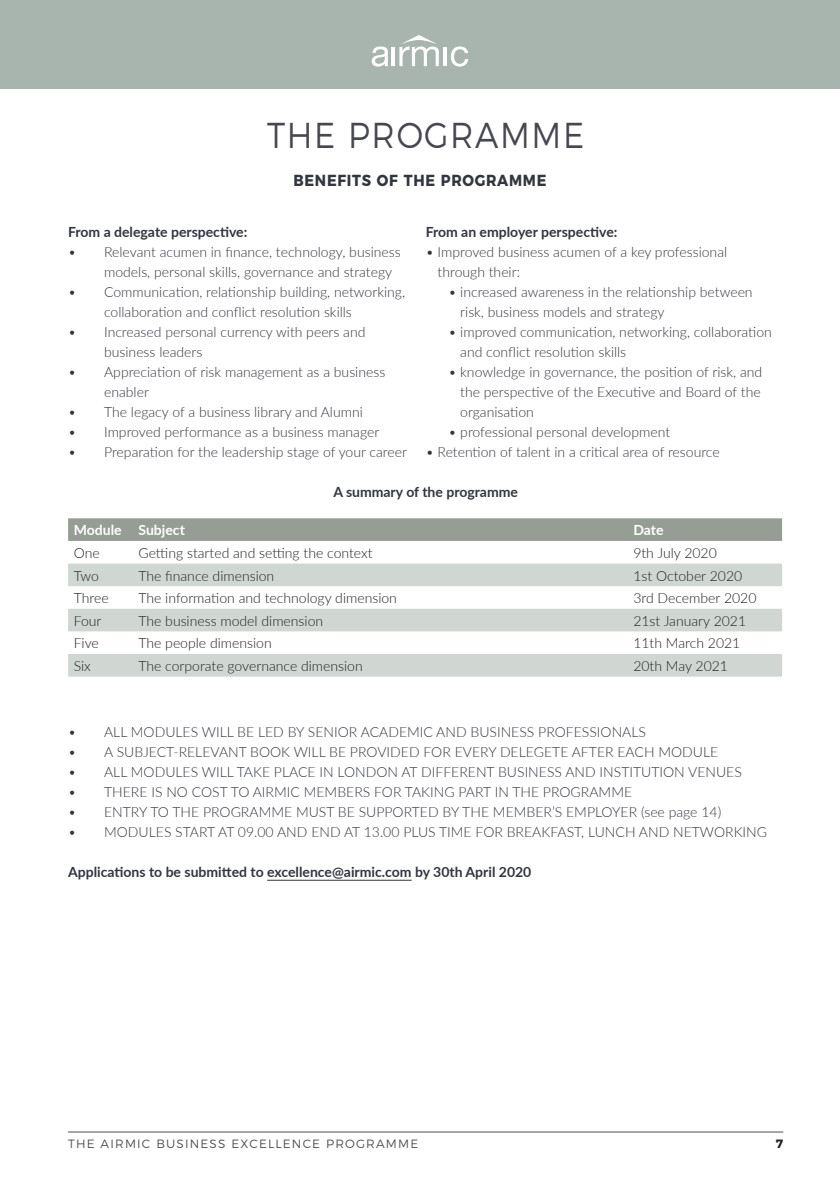
<style>
.page{position:relative;width:840px;height:1191px;background:#fff}
.page>*{position:absolute;margin:0;border:0;box-sizing:border-box;transform-origin:0 0}
._7__Headline{font:300 36px "Montserrat";letter-spacing:.05em;color:#47484f;scale:.9 1}
.t1{font:700 16px "Montserrat";letter-spacing:.05em;color:#323640;scale:.9 1}
._5a__Body_copy_-_ind{font:300 14px/20px "Lato";color:#323640}
._5a__Body_copy_-_ind-2{font:300 14px "Lato";color:#231f20}
._5a__Body_copy_-_ind-3{font:700 14px "Lato";color:#323640}
._5a__Body_copy_-_ind-4{font:700 14px "Lato";color:#fff}
.t2{font:300 12px "Montserrat";letter-spacing:.1em;color:#4d514c}
.t3{font:700 12px "Montserrat";color:#231f20}
</style>
<div class="page">
<hr style="left:68px;top:1131px;width:714px;height:1px;background:#4d514c">
<div style="left:68px;top:518px;width:713px;height:23px;background:#969d94"></div>
<svg style="left:68px;top:563px;width:713px;height:113px;fill:#d0d7d3"></svg>
<hr style="left:267px;top:880px;width:144px;height:1px;background:#323640">
<div style="left:0;top:0;width:839px;height:88px;background:#a8b5af"></div>
<svg style="left:371px;top:35px;width:97px;height:32px"></svg>
<p class="_7__Headline" style="left:267px;top:107px;width:354px">THE PROGRAMME</p>
<p class="t1" style="left:293px;top:167px;width:282px">BENEFITS OF THE PROGRAMME</p>
<p class="_5a__Body_copy_-_ind-3" style="left:68px;top:221px;width:181px">From a delegate perspective:</p>
<p class="_5a__Body_copy_-_ind" style="left:104px;top:241px;width:298px;text-indent:-36px">• Relevant acumen in finance, technology, business models, personal skills, governance and strategy</p>
<p class="_5a__Body_copy_-_ind" style="left:104px;top:281px;width:302px;text-indent:-36px">• Communication, relationship building, networking, collaboration and conflict resolution skills</p>
<p class="_5a__Body_copy_-_ind" style="left:104px;top:321px;width:263px;text-indent:-36px">• Increased personal currency with peers and business leaders</p>
<p class="_5a__Body_copy_-_ind" style="left:104px;top:361px;width:282px;text-indent:-36px">• Appreciation of risk management as a business enabler</p>
<p class="_5a__Body_copy_-_ind" style="left:68px;top:401px;width:296px">• The legacy of a business library and Alumni</p>
<p class="_5a__Body_copy_-_ind" style="left:68px;top:421px;width:313px">• Improved performance as a business manager</p>
<p class="_5a__Body_copy_-_ind" style="left:68px;top:441px;width:340px">• Preparation for the leadership stage of your career</p>
<p class="_5a__Body_copy_-_ind-3" style="left:425px;top:221px;width:193px">From an employer perspective:</p>
<p class="_5a__Body_copy_-_ind" style="left:437px;top:241px;width:291px;text-indent:-12px">• Improved business acumen of a key professional through their:</p>
<p class="_5a__Body_copy_-_ind" style="left:460px;top:281px;width:294px;text-indent:-12px">• increased awareness in the relationship between risk, business models and strategy</p>
<p class="_5a__Body_copy_-_ind" style="left:460px;top:321px;width:313px;text-indent:-12px">• improved communication, networking, collaboration and conflict resolution skills</p>
<p class="_5a__Body_copy_-_ind" style="left:460px;top:361px;width:303px;text-align:justify;text-indent:-12px">• knowledge in governance, the position of risk, and the perspective of the Executive and Board of the organisation</p>
<p class="_5a__Body_copy_-_ind" style="left:448px;top:421px;width:223px">• professional personal development</p>
<p class="_5a__Body_copy_-_ind" style="left:425px;top:441px;width:295px">• Retention of talent in a critical area of resource</p>
<p class="_5a__Body_copy_-_ind-3" style="left:333px;top:481px;width:186px">A summary of the programme</p>
<p class="_5a__Body_copy_-_ind-4" style="left:74px;top:520px;width:49px">Module</p>
<p class="_5a__Body_copy_-_ind-4" style="left:138px;top:520px;width:48px">Subject</p>
<p class="_5a__Body_copy_-_ind-4" style="left:633px;top:520px;width:32px">Date</p>
<p class="_5a__Body_copy_-_ind-2" style="left:74px;top:543px;width:27px">One</p>
<p class="_5a__Body_copy_-_ind-2" style="left:138px;top:543px;width:235px">Getting started and setting the context</p>
<p class="_5a__Body_copy_-_ind-2" style="left:633px;top:543px;width:85px">9th July 2020</p>
<p class="_5a__Body_copy_-_ind-2" style="left:74px;top:566px;width:27px">Two</p>
<p class="_5a__Body_copy_-_ind-2" style="left:138px;top:566px;width:137px">The finance dimension</p>
<p class="_5a__Body_copy_-_ind-2" style="left:633px;top:566px;width:110px">1st October 2020</p>
<p class="_5a__Body_copy_-_ind-2" style="left:74px;top:588px;width:36px">Three</p>
<p class="_5a__Body_copy_-_ind-2" style="left:138px;top:588px;width:260px">The information and technology dimension</p>
<p class="_5a__Body_copy_-_ind-2" style="left:633px;top:588px;width:125px">3rd December 2020</p>
<p class="_5a__Body_copy_-_ind-2" style="left:74px;top:611px;width:29px">Four</p>
<p class="_5a__Body_copy_-_ind-2" style="left:138px;top:611px;width:186px">The business model dimension</p>
<p class="_5a__Body_copy_-_ind-2" style="left:633px;top:611px;width:114px">21st January 2021</p>
<p class="_5a__Body_copy_-_ind-2" style="left:74px;top:633px;width:27px">Five</p>
<p class="_5a__Body_copy_-_ind-2" style="left:138px;top:633px;width:135px">The people dimension</p>
<p class="_5a__Body_copy_-_ind-2" style="left:633px;top:633px;width:108px">11th March 2021</p>
<p class="_5a__Body_copy_-_ind-2" style="left:74px;top:656px;width:19px">Six</p>
<p class="_5a__Body_copy_-_ind-2" style="left:138px;top:656px;width:226px">The corporate governance dimension</p>
<p class="_5a__Body_copy_-_ind-2" style="left:633px;top:656px;width:96px">20th May 2021</p>
<p class="_5a__Body_copy_-_ind" style="left:68px;top:721px;width:579px">• ALL MODULES WILL BE LED BY SENIOR ACADEMIC AND BUSINESS PROFESSIONALS</p>
<p class="_5a__Body_copy_-_ind" style="left:68px;top:741px;width:651px">• A SUBJECT-RELEVANT BOOK WILL BE PROVIDED FOR EVERY DELEGETE AFTER EACH MODULE</p>
<p class="_5a__Body_copy_-_ind" style="left:68px;top:761px;width:675px">• ALL MODULES WILL TAKE PLACE IN LONDON AT DIFFERENT BUSINESS AND INSTITUTION VENUES</p>
<p class="_5a__Body_copy_-_ind" style="left:68px;top:781px;width:565px">• THERE IS NO COST TO AIRMIC MEMBERS FOR TAKING PART IN THE PROGRAMME</p>
<p class="_5a__Body_copy_-_ind" style="left:68px;top:801px;width:654px">• ENTRY TO THE PROGRAMME MUST BE SUPPORTED BY THE MEMBER’S EMPLOYER (see page 14)</p>
<p class="_5a__Body_copy_-_ind" style="left:68px;top:821px;width:700px">• MODULES START AT 09.00 AND END AT 13.00 PLUS TIME FOR BREAKFAST, LUNCH AND NETWORKING</p>
<p class="_5a__Body_copy_-_ind-3" style="left:68px;top:861px;width:464px">Applications to be submitted to excellence@airmic.com by 30th April 2020</p>
<p class="t2" style="left:68px;top:1133px;width:351px">THE AIRMIC BUSINESS EXCELLENCE PROGRAMME</p>
<p class="t3" style="left:775px;top:1133px;width:9px">7</p>
</div>
